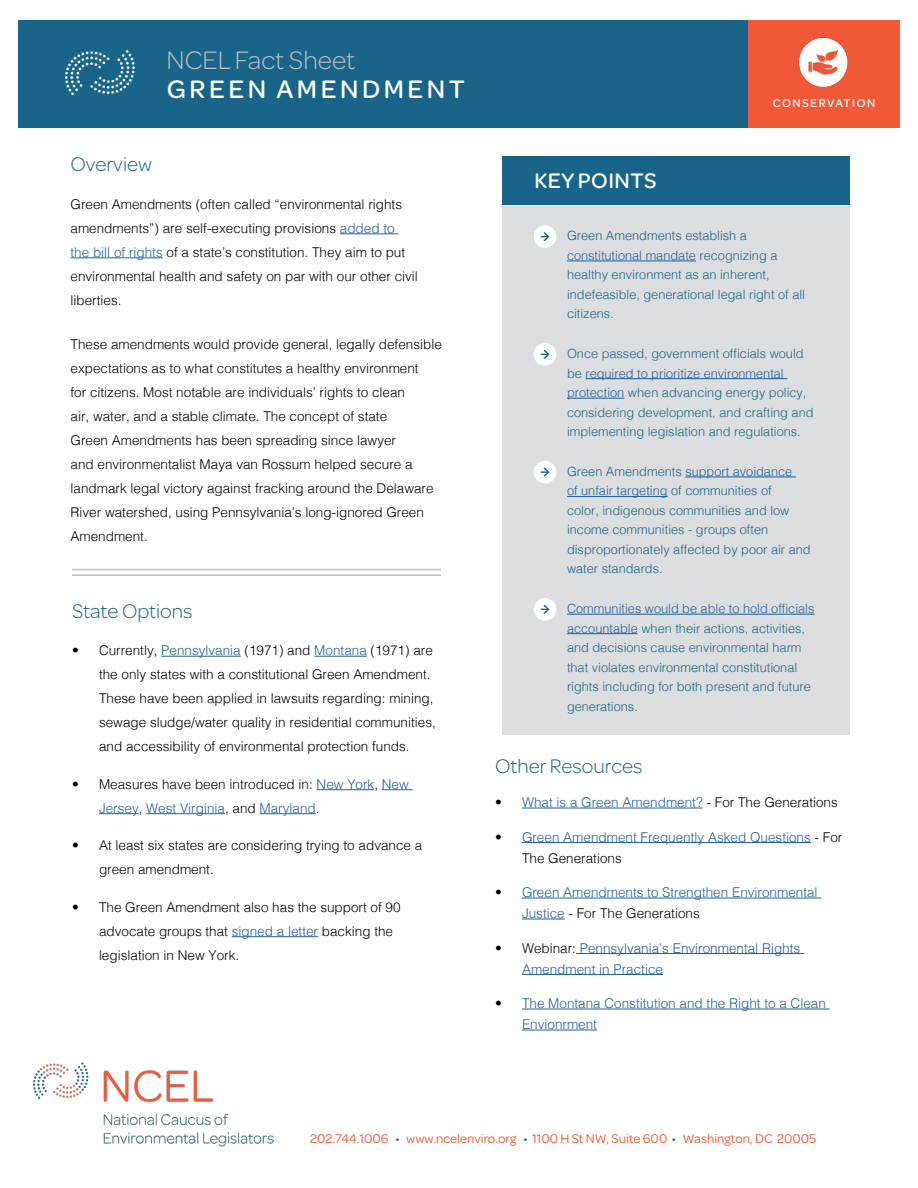
<style>
.page{position:relative;width:918px;height:1188px;background:#fff}
.page>*{position:absolute;margin:0;border:0;box-sizing:border-box;transform-origin:0 0}
.t1{font:500 27px "Omnes";letter-spacing:.13em;color:#fff}
.t2{font:300 27px "Omnes";color:#bcbec0}
.t3{font:500 22.5px "Omnes";letter-spacing:.02em;color:#fff}
.t4{font:300 21px "Omnes";color:#186589}
.t5{font:300 13.5px/24px "Helvetica";color:#000}
.t6{font:300 13.5px/21px "Helvetica";color:#215e9e}
.t7{font:13.5px "Omnes";color:#f15838}
.t8{font:300 12.75px/19.5px "Helvetica";color:#186589}
.t9{font:500 12px "Omnes";letter-spacing:.12em;color:#fff}
.s1{color:#215e9e}
.s2{color:#000}
.s3{color:#186589}
</style>
<div class="page">
<div style="left:18px;top:20px;width:730px;height:108px;background:#186589"></div>
<img style="left:66px;top:51px;width:68px;height:44px">
<div style="left:502px;top:172px;width:348px;height:562px;background:#dcddde"></div>
<div style="left:502px;top:157px;width:348px;height:48px;background:#186589"></div>
<hr style="left:340px;top:233px;width:58px;height:1px;background:#215e9e">
<hr style="left:71px;top:257px;width:92px;height:1px;background:#215e9e">
<hr style="left:567px;top:261px;width:129px;height:1px;background:#215e9e">
<hr style="left:585px;top:378px;width:202px;height:1px;background:#215e9e">
<hr style="left:567px;top:398px;width:57px;height:1px;background:#215e9e">
<hr style="left:685px;top:477px;width:111px;height:1px;background:#215e9e">
<hr style="left:567px;top:496px;width:101px;height:1px;background:#215e9e">
<hr style="left:567px;top:614px;width:247px;height:1px;background:#215e9e">
<hr style="left:567px;top:633px;width:71px;height:1px;background:#215e9e">
<div style="left:534px;top:225px;width:22px;height:23px;background:#fff;border-radius:50%"></div>
<svg style="left:541px;top:232px;width:8px;height:9px"></svg>
<div style="left:534px;top:343px;width:22px;height:23px;background:#fff;border-radius:50%"></div>
<svg style="left:541px;top:350px;width:8px;height:9px"></svg>
<div style="left:534px;top:461px;width:22px;height:22px;background:#fff;border-radius:50%"></div>
<svg style="left:541px;top:468px;width:8px;height:9px"></svg>
<div style="left:534px;top:598px;width:22px;height:23px;background:#fff;border-radius:50%"></div>
<svg style="left:541px;top:605px;width:8px;height:9px"></svg>
<hr style="left:72px;top:575px;width:369px;height:1px;background:#bcbec0">
<hr style="left:72px;top:569px;width:369px;height:1px;background:#bcbec0">
<hr style="left:522px;top:808px;width:181px;height:1px;background:#215e9e">
<hr style="left:522px;top:842px;width:289px;height:1px;background:#215e9e">
<hr style="left:522px;top:898px;width:299px;height:1px;background:#215e9e">
<hr style="left:522px;top:919px;width:43px;height:1px;background:#215e9e">
<hr style="left:576px;top:953px;width:228px;height:1px;background:#215e9e">
<hr style="left:522px;top:974px;width:141px;height:1px;background:#215e9e">
<hr style="left:522px;top:1009px;width:308px;height:1px;background:#215e9e">
<hr style="left:522px;top:1030px;width:75px;height:1px;background:#215e9e">
<img style="left:34px;top:1062px;width:239px;height:84px">
<div style="left:748px;top:20px;width:152px;height:108px;background:#f15838"></div>
<hr style="left:161px;top:656px;width:80px;height:1px;background:#215e9e">
<hr style="left:314px;top:656px;width:53px;height:1px;background:#215e9e">
<hr style="left:317px;top:789px;width:57px;height:1px;background:#215e9e">
<hr style="left:382px;top:789px;width:31px;height:1px;background:#215e9e">
<hr style="left:99px;top:813px;width:40px;height:1px;background:#215e9e">
<hr style="left:146px;top:813px;width:79px;height:1px;background:#215e9e">
<hr style="left:260px;top:813px;width:56px;height:1px;background:#215e9e">
<hr style="left:232px;top:936px;width:86px;height:1px;background:#215e9e">
<img style="left:798px;top:37px;width:50px;height:51px">
<h1 class="t2" style="left:167px;top:42px;width:190px">NCEL Fact Sheet</h1>
<h1 class="t1" style="left:167px;top:70px;width:300px">GREEN AMENDMENT</h1>
<h3 class="t4" style="left:71px;top:150px;width:83px">Overview</h3>
<p class="t5" style="left:71px;top:191px;width:349px">Green Amendments (often called “environmental rights amendments”) are self-executing provisions <span class="s1">added to<br>the bill of rights</span> of a state’s constitution. They aim to put environmental health and safety on par with our other civil liberties.</p>
<p class="t5" style="left:71px;top:331px;width:373px">These amendments would provide general, legally defensible expectations as to what constitutes a healthy environment<br>for citizens. Most notable are individuals’ rights to clean<br>air, water, and a stable climate. The concept of state<br>Green Amendments has been spreading since lawyer<br>and environmentalist Maya van Rossum helped secure a landmark legal victory against fracking around the Delaware River watershed, using Pennsylvania’s long-ignored Green Amendment.</p>
<h3 class="t4" style="left:72px;top:597px;width:122px">State Options</h3>
<p class="t5" style="left:99px;top:637px;width:338px;text-indent:-27px">• Currently, <span class="s1">Pennsylvania</span> (1971) and <span class="s1">Montana</span> (1971) are the only states with a constitutional Green Amendment.<br>These have been applied in lawsuits regarding: mining, sewage sludge/water quality in residential communities, and accessibility of environmental protection funds.</p>
<p class="t5" style="left:99px;top:771px;width:311px;text-indent:-27px">• Measures have been introduced in: <span class="s1">New York</span>, <span class="s1">New<br>Jersey</span>, <span class="s1">West Virginia</span>, and <span class="s1">Maryland</span>.</p>
<p class="t5" style="left:99px;top:832px;width:325px;text-indent:-27px">• At least six states are considering trying to advance a green amendment.</p>
<p class="t5" style="left:99px;top:894px;width:303px;text-indent:-27px">• The Green Amendment also has the support of 90 advocate groups that <span class="s1">signed a letter</span> backing the legislation in New York.</p>
<h2 class="t3" style="left:534px;top:165px;width:124px">KEY POINTS</h2>
<p class="t9" style="left:773px;top:95px;width:104px">CONSERVATION</p>
<p class="t8" style="left:567px;top:225px;width:240px">Green Amendments establish a <span class="s1">constitutional mandate</span> recognizing a healthy environment as an inherent, indefeasible, generational legal right of all citizens.</p>
<p class="t8" style="left:567px;top:343px;width:248px">Once passed, government officials would be <span class="s1">required to prioritize environmental protection</span> when advancing energy policy, considering development, and crafting and implementing legislation and regulations.</p>
<p class="t8" style="left:567px;top:461px;width:245px">Green Amendments <span class="s1">support avoidance<br>of unfair targeting</span> of communities of<br>color, indigenous communities and low income communities - groups often disproportionately affected by poor air and water standards.</p>
<p class="t8" style="left:567px;top:598px;width:249px"><span class="s1">Communities would be able to hold officials accountable</span> when their actions, activities, and decisions cause environmental harm that violates environmental constitutional rights including for both present and future generations.</p>
<h3 class="t4" style="left:495px;top:752px;width:149px">Other Resources</h3>
<p class="t6" style="left:495px;top:791px;width:344px"><span class="s2">•</span> What is a Green Amendment? <span class="s2">- For The Generations</span></p>
<p class="t6" style="left:522px;top:825px;width:322px;text-indent:-27px"><span class="s2">•</span> Green Amendment Frequently Asked Questions <span class="s2">- For<br>The Generations</span></p>
<p class="t6" style="left:522px;top:881px;width:297px;text-indent:-27px"><span class="s2">•</span> Green Amendments to Strengthen Environmental<br>Justice <span class="s2">- For The Generations</span></p>
<p class="t6" style="left:522px;top:936px;width:280px;text-indent:-27px"><span class="s2">• Webinar:</span> Pennsylvania’s Environmental Rights<br>Amendment in Practice</p>
<p class="t6" style="left:522px;top:992px;width:305px;text-indent:-27px"><span class="s2">•</span> The Montana Constitution and the Right to a Clean<br>Envionrment</p>
<p class="t7" style="left:310px;top:1130px;width:508px">202.744.1006 <span class="s3">•</span> www.ncelenviro.org <span class="s3">•</span> 1100 H St NW, Suite 600 <span class="s3">•</span> Washington, DC 20005</p>
</div>
